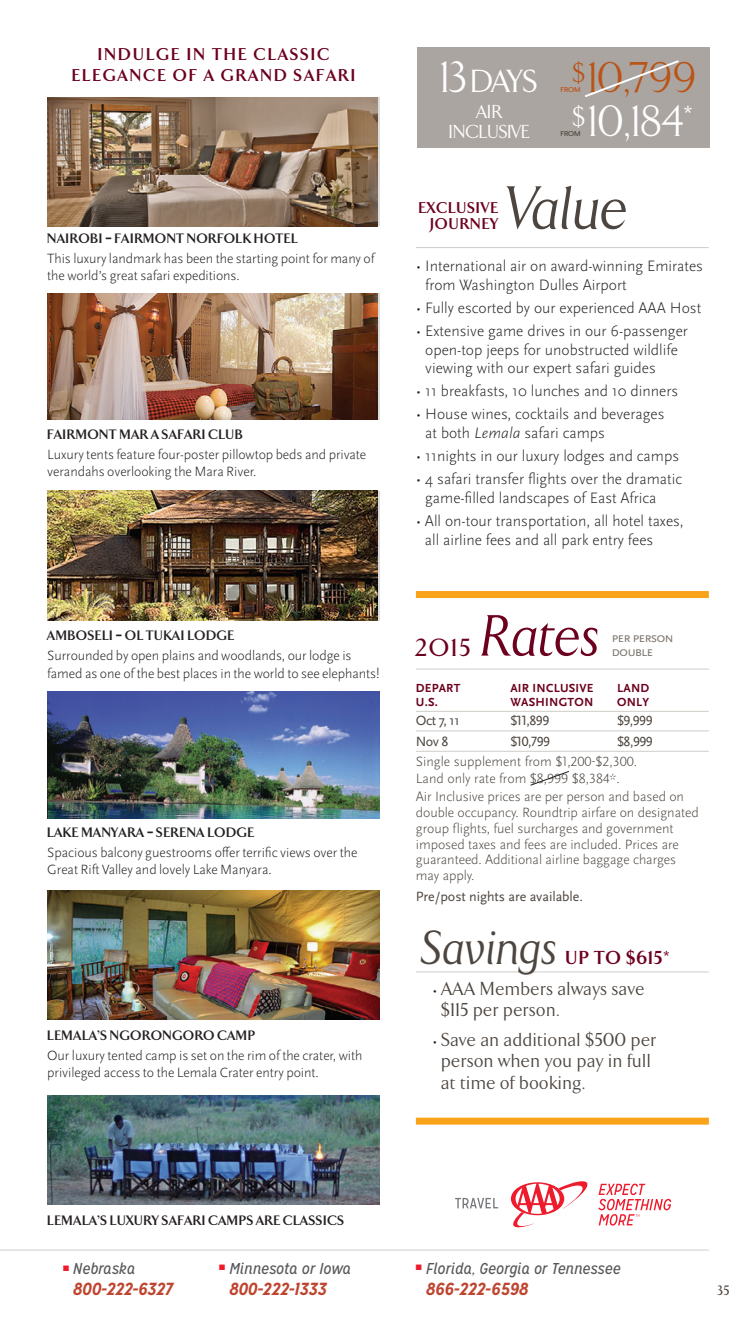
<style>
.page{position:relative;width:756px;height:1323px;background:#fff}
.page>*{position:absolute;margin:0;border:0;box-sizing:border-box;transform-origin:0 0}
.t1{font:italic 62.48px "Alex Harris";letter-spacing:-.03em;color:#4d453f}
.t2{font:italic 59.5px "Alex Harris";letter-spacing:-.03em;color:#6c001e}
.t3{font:italic 49px "Alex Harris";letter-spacing:-.02em;color:#4d453f}
.t4{font:300 44.98px "Alex Harris";color:#fff}
.t5{font:300 43.93px "Alex Harris";color:#ba5315}
.t6{font:32.73px "Alex Harris";color:#fff}
.t7{font:600 25.55px "Alex Harris";color:#6c001e}
.t8{font:19.25px/21.3px "Alex Harris";letter-spacing:.04em;color:#4d453f}
.t9{font:19.25px/19.2px "Alex Harris";color:#fff;text-align:center}
.t10{font:700 19.25px "Alex Harris";letter-spacing:.06em;color:#6c001e}
.subtitles_red{font:700 17.5px/21px "Alex Harris";letter-spacing:.12em;color:#6c001e;text-align:center}
.t11{font:italic 700 17.5px "Mission Gothic";color:#bf4530}
.t12{font:700 15.92px/15.9px "Alex Harris";letter-spacing:.06em;color:#6c001e;text-align:right}
.Bullets{font:300 15.75px/18.9px "Scala Sans OT";color:#231f20}
.t13{font:italic 15.75px "Mission Gothic";color:#57585a}
.hotel_text{font:300 14px/17.5px "Scala Sans OT";letter-spacing:-.005em;color:#231f20}
.price_chart{font:300 14px/15.8px "Scala Sans OT";letter-spacing:-.005em;color:#4d453f}
.Hotel_title{font:700 14px "Alex Harris";letter-spacing:.04em;color:#231f20}
.price_chart-2{font:14px "Scala Sans OT";letter-spacing:-.04em;color:#4d453f}
.price_chart-3{font:14px "Scala Sans OT";letter-spacing:-.005em;color:#4d453f}
.t14{font:14px "Scala Sans OT";letter-spacing:-.06em;color:#7f776f}
.t15{font:600 14px "Alex Harris";color:#4d453f}
.t16{font:700 12.25px "Scala Sans Caps";letter-spacing:.02em;color:#6c001e}
.t17{font:10.15px "Scala Sans OT";color:#ba5315}
.t18{font:10.15px "Scala Sans OT";color:#4d453f}
.s1{font-weight:300;font-size:44.98px}
.s2{font-style:italic}
.s3{font-family:"Scala Sans OT";font-weight:300;font-size:15.75px;color:#231f20}
</style>
<div class="page">
<hr style="left:0;top:1250px;width:709px;height:1px;background:#d0cdc8">
<svg style="left:511px;top:1181px;width:77px;height:47px"></svg>
<svg style="left:598px;top:1184px;width:73px;height:42px"></svg>
<svg style="left:455px;top:1198px;width:43px;height:10px"></svg>
<hr style="left:416px;top:711px;width:293px;height:1px;background:#d0cdc8">
<hr style="left:416px;top:731px;width:293px;height:1px;background:#d0cdc8">
<hr style="left:416px;top:751px;width:293px;height:1px;background:#d0cdc8">
<div style="left:416px;top:591px;width:293px;height:7px;background:#f9a31b"></div>
<hr style="left:416px;top:669px;width:293px;height:1px;background:#d0cdc8">
<div style="left:416px;top:1118px;width:293px;height:7px;background:#f9a31b"></div>
<hr style="left:416px;top:972px;width:293px;height:1px;background:#d0cdc8">
<hr style="left:416px;top:247px;width:293px;height:1px;background:#d0cdc8">
<div style="left:417px;top:47px;width:293px;height:100px;background:#aba5a1"></div>
<svg style="left:585px;top:60px;width:94px;height:37px"></svg>
<img style="left:47px;top:97px;width:331px;height:129px">
<img style="left:47px;top:294px;width:331px;height:126px">
<img style="left:47px;top:692px;width:333px;height:126px">
<img style="left:47px;top:491px;width:331px;height:129px">
<img style="left:47px;top:891px;width:333px;height:129px">
<img style="left:47px;top:1096px;width:333px;height:109px">
<svg style="left:530px;top:771px;width:39px;height:15px"></svg>
<p class="subtitles_red" style="left:72px;top:44px;width:285px">INDULGE IN THE CLASSIC<br>ELEGANCE OF A GRAND SAFARI</p>
<p class="Hotel_title" style="left:47px;top:231px;width:252px">NAIROBI – FAIRMONT NORFOLK HOTEL</p>
<p class="hotel_text" style="left:47px;top:250px;width:329px">This luxury landmark has been the starting point for many of the world’s great safari expeditions.</p>
<p class="Hotel_title" style="left:47px;top:427px;width:197px">FAIRMONT MAR A SAFARI CLUB</p>
<p class="hotel_text" style="left:47px;top:446px;width:321px">Luxury tents feature four-poster pillowtop beds and private verandahs overlooking the Mara River.</p>
<p class="Hotel_title" style="left:47px;top:628px;width:189px">AMBOSELI – OL TUKAI LODGE</p>
<p class="hotel_text" style="left:47px;top:647px;width:334px">Surrounded by open plains and woodlands, our lodge is famed as one of the best places in the world to see elephants!</p>
<p class="Hotel_title" style="left:47px;top:825px;width:209px">LAKE MANYARA – SERENA LODGE</p>
<p class="hotel_text" style="left:47px;top:844px;width:312px">Spacious balcony guestrooms offer terrific views over the<br>Great Rift Valley and lovely Lake Manyara.</p>
<p class="Hotel_title" style="left:47px;top:1027px;width:209px">LEMALA’S NGORONGORO CAMP</p>
<p class="hotel_text" style="left:47px;top:1047px;width:317px">Our luxury tented camp is set on the rim of the crater, with privileged access to the Lemala Crater entry point.</p>
<p class="t6" style="left:441px;top:64px;width:98px"><span class="s1">13</span> DAYS</p>
<p class="t9" style="left:449px;top:103px;width:82px">AIR<br>INCLUSIVE</p>
<p class="t5" style="left:573px;top:55px;width:125px"><sup>$</sup>10,799</p>
<p class="t4" style="left:573px;top:98px;width:121px"><sup>$</sup> 10,184<sup>*</sup></p>
<p class="t17" style="left:560px;top:83px;width:23px">from</p>
<p class="t18" style="left:560px;top:127px;width:23px">from</p>
<p class="t1" style="left:505px;top:176px;width:126px">Value</p>
<p class="t12" style="left:418px;top:200px;width:81px">EXCLUSIVE<br>JOURNEY</p>
<p class="Bullets" style="left:425px;top:257px;width:279px;text-indent:-9px">• International air on award-winning Emirates from Washington Dulles Airport</p>
<p class="Bullets" style="left:416px;top:298px;width:287px">• Fully escorted by our experienced AAA Host</p>
<p class="Bullets" style="left:425px;top:321px;width:264px;text-indent:-9px">• Extensive game drives in our 6-passenger open-top jeeps for unobstructed wildlife viewing with our expert safari guides</p>
<p class="Bullets" style="left:416px;top:382px;width:264px">• 11 breakfasts, 10 lunches and 10 dinners</p>
<p class="Bullets" style="left:425px;top:405px;width:241px;text-indent:-9px">• House wines, cocktails and beverages at both <span class="s2">Lemala</span> safari camps</p>
<p class="Bullets" style="left:416px;top:447px;width:265px">• 11nights in our luxury lodges and camps</p>
<p class="Bullets" style="left:425px;top:470px;width:258px;text-indent:-9px">• 4 safari transfer flights over the dramatic game-filled landscapes of East Africa</p>
<p class="Bullets" style="left:425px;top:512px;width:260px;text-indent:-9px">• All on-tour transportation, all hotel taxes, all airline fees and all park entry fees</p>
<p class="t7" style="left:416px;top:634px;width:56px">2O15</p>
<p class="t2" style="left:481px;top:605px;width:121px">Rates</p>
<p class="t14" style="left:611px;top:630px;width:64px">per person</p>
<p class="t14" style="left:611px;top:644px;width:43px">double</p>
<p class="t16" style="left:416px;top:681px;width:46px">DEPART</p>
<p class="t16" style="left:510px;top:681px;width:85px">AIR INCLUSIVE</p>
<p class="t16" style="left:617px;top:681px;width:34px">LAND</p>
<p class="t16" style="left:416px;top:695px;width:24px">U.S.</p>
<p class="t16" style="left:510px;top:695px;width:84px">WASHINGTON</p>
<p class="t16" style="left:617px;top:695px;width:34px">ONLY</p>
<p class="price_chart-2" style="left:416px;top:713px;width:45px">Oct 7, 11</p>
<p class="price_chart-2" style="left:510px;top:713px;width:40px">$11,899</p>
<p class="price_chart-2" style="left:617px;top:713px;width:37px">$9,999</p>
<p class="price_chart-2" style="left:416px;top:734px;width:34px">Nov 8</p>
<p class="price_chart-2" style="left:510px;top:734px;width:41px">$10,799</p>
<p class="price_chart-2" style="left:617px;top:734px;width:37px">$8,999</p>
<p class="price_chart" style="left:416px;top:754px;width:223px">Single supplement from $1,200-$2,300.</p>
<p class="price_chart" style="left:416px;top:771px;width:205px">Land only rate from $8,999 $8,384*.</p>
<p class="price_chart" style="left:416px;top:789px;width:284px">Air Inclusive prices are per person and based on double occupancy. Roundtrip airfare on designated group flights, fuel surcharges and government imposed taxes and fees are included. Prices are guaranteed. Additional airline baggage charges may apply.</p>
<p class="price_chart-3" style="left:416px;top:889px;width:168px">Pre/post nights are available.</p>
<p class="t3" style="left:422px;top:923px;width:138px">Savings</p>
<p class="t10" style="left:566px;top:947px;width:105px">UP TO $615*</p>
<p class="t8" style="left:441px;top:979px;width:205px;text-indent:-9px"><span class="s3">•</span> AAA Members always save $115 per person.</p>
<p class="t8" style="left:441px;top:1029px;width:216px;text-indent:-9px"><span class="s3">•</span> Save an additional $500 per person when you pay in full at time of booking.</p>
<p class="Hotel_title" style="left:47px;top:1212px;width:298px">LEMALA’S LUXURY SAFARI CAMPS ARE CLASSICS</p>
<p class="t13" style="left:63px;top:1259px;width:74px"><sup>■</sup> Nebraska</p>
<p class="t11" style="left:73px;top:1278px;width:101px">800-222-6327</p>
<p class="t13" style="left:219px;top:1259px;width:133px"><sup>■</sup> Minnesota or Iowa</p>
<p class="t11" style="left:229px;top:1278px;width:99px">800-222-1333</p>
<p class="t13" style="left:416px;top:1259px;width:206px"><sup>■</sup> Florida, Georgia or Tennessee</p>
<p class="t11" style="left:426px;top:1278px;width:104px">866-222-6598</p>
<p class="t15" style="left:718px;top:1283px;width:13px">35</p>
</div>
